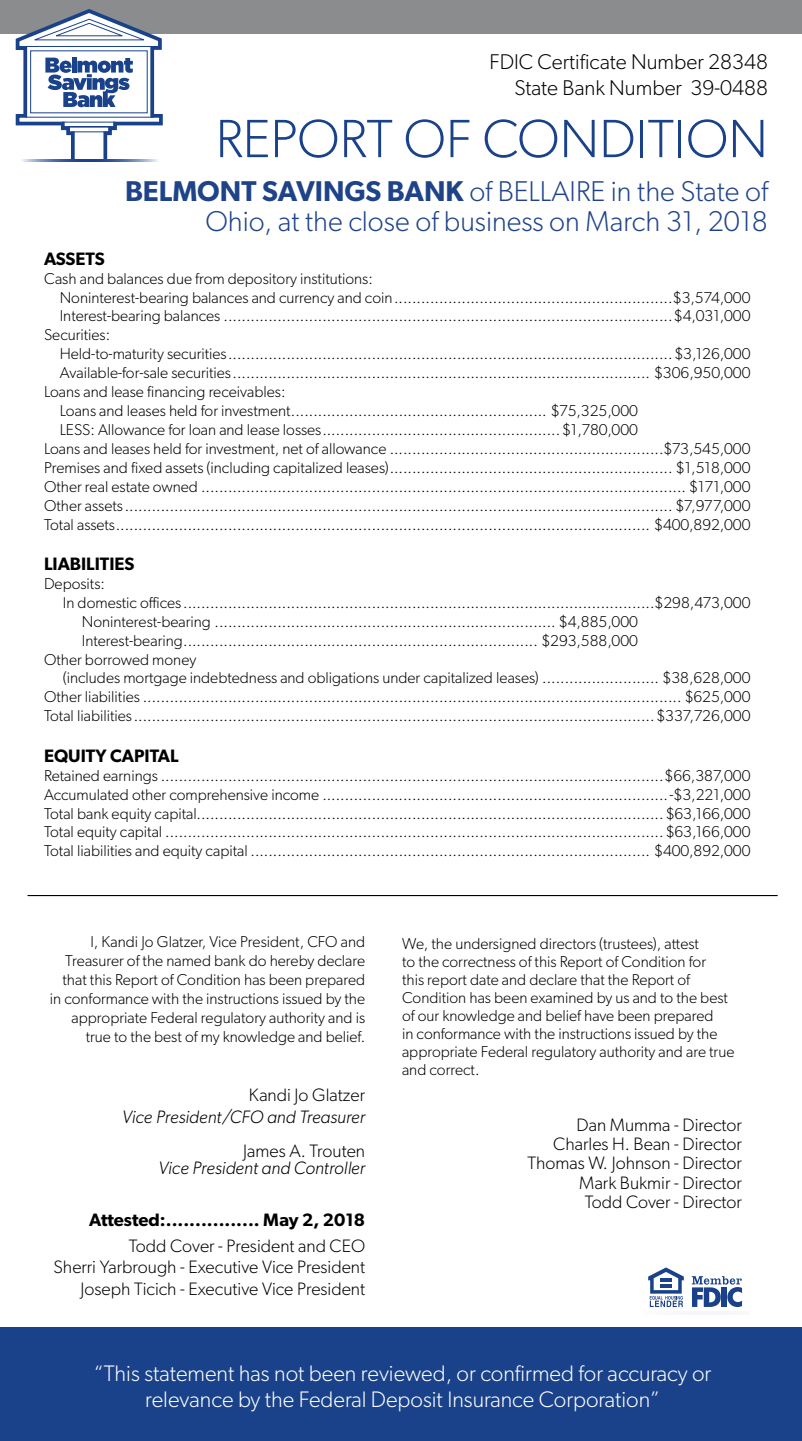
<style>
.page{position:relative;width:802px;height:1441px;background:#fff}
.page>*{position:absolute;margin:0;border:0;box-sizing:border-box;transform-origin:0 0}
.t1{font:300 54px "Gibson";color:#1a428a}
.t2{font:300 28.57px/29.9px "Gibson";color:#1f4388;text-align:right}
.t3{font:300 22.5px/26.1px "Gibson";color:#fff;text-align:center}
.t4{font:300 21.38px/25.7px "Gibson";color:#000;text-align:right}
.t5{font:300 18px/19.3px "Gibson";color:#000;text-align:right}
.t6{font:600 18px "Gibson";color:#000}
.t7{font:italic 300 18px "Gibson";color:#000}
.t8{font:300 15.75px/18.9px "Gibson";color:#000;text-align:justify}
.s1{font-weight:600}
</style>
<div class="page">
<div style="left:0;top:0;width:802px;height:34px;background:#8a8c8e"></div>
<svg style="left:15px;top:9px;width:148px;height:150px"></svg>
<svg style="left:22px;top:159px;width:136px;height:3px"></svg>
<hr style="left:28px;top:894px;width:750px;height:2px;background:#000">
<div style="left:0;top:1327px;width:802px;height:113px;background:#1a428a"></div>
<hr style="left:642px;top:1311px;width:107px;height:2px;background:#f5f7fa">
<svg style="left:648px;top:1267px;width:36px;height:39px"></svg>
<svg style="left:692px;top:1276px;width:50px;height:30px"></svg>
<div style="left:721px;top:1287px;width:6px;height:19px;background:#1a428a"></div>
<h3 class="t4" style="left:490px;top:49px;width:280px">FDIC Certificate Number 28348<br>State Bank Number 39-0488</h3>
<h1 class="t1" style="left:216px;top:106px;width:554px">REPORT OF CONDITION</h1>
<h2 class="t2" style="left:125px;top:176px;width:644px"><span class="s1">BELMONT SAVINGS BANK</span> of BELLAIRE in the State of<br>Ohio, at the close of business on March 31, 2018</h2>
<p class="t6" style="left:44px;top:248px;width:62px">ASSETS</p>
<p class="t8" style="left:44px;top:268px;width:330px">Cash and balances due from depository institutions:</p>
<p class="t8" style="left:60px;top:287px;width:692px">Noninterest-bearing balances and currency and coin..............................................................$3,574,000</p>
<p class="t8" style="left:60px;top:306px;width:692px">Interest-bearing balances ....................................................................................................$4,031,000</p>
<p class="t8" style="left:44px;top:325px;width:68px">Securities:</p>
<p class="t8" style="left:60px;top:344px;width:692px">Held-to-maturity securities...................................................................................................$3,126,000</p>
<p class="t8" style="left:60px;top:363px;width:692px">Available-for-sale securities............................................................................................. $306,950,000</p>
<p class="t8" style="left:44px;top:382px;width:243px">Loans and lease financing receivables:</p>
<p class="t8" style="left:60px;top:401px;width:580px">Loans and leases held for investment......................................................... $75,325,000</p>
<p class="t8" style="left:60px;top:420px;width:580px">LESS: Allowance for loan and lease losses.....................................................$1,780,000</p>
<p class="t8" style="left:44px;top:439px;width:708px">Loans and leases held for investment, net of allowance .............................................................$73,545,000</p>
<p class="t8" style="left:44px;top:457px;width:708px">Premises and fixed assets (including capitalized leases)............................................................... $1,518,000</p>
<p class="t8" style="left:44px;top:476px;width:708px">Other real estate owned ............................................................................................................ $171,000</p>
<p class="t8" style="left:44px;top:495px;width:708px">Other assets.......................................................................................................................... $7,977,000</p>
<p class="t8" style="left:44px;top:514px;width:708px">Total assets....................................................................................................................... $400,892,000</p>
<p class="t6" style="left:44px;top:553px;width:92px">LIABILITIES</p>
<p class="t8" style="left:44px;top:574px;width:62px">Deposits:</p>
<p class="t8" style="left:63px;top:592px;width:689px">In domestic offices.........................................................................................................$298,473,000</p>
<p class="t8" style="left:82px;top:611px;width:558px">Noninterest-bearing ............................................................................ $4,885,000</p>
<p class="t8" style="left:82px;top:630px;width:558px">Interest-bearing............................................................................... $293,588,000</p>
<p class="t8" style="left:44px;top:649px;width:154px">Other borrowed money</p>
<p class="t8" style="left:63px;top:668px;width:689px">(includes mortgage indebtedness and obligations under capitalized leases) .......................... $38,628,000</p>
<p class="t8" style="left:44px;top:687px;width:708px">Other liabilities ........................................................................................................................ $625,000</p>
<p class="t8" style="left:44px;top:706px;width:708px">Total liabilities....................................................................................................................$337,726,000</p>
<p class="t6" style="left:44px;top:744px;width:136px">EQUITY CAPITAL</p>
<p class="t8" style="left:44px;top:765px;width:708px">Retained earnings ................................................................................................................$66,387,000<br>Accumulated other comprehensive income .............................................................................-$3,221,000<br>Total bank equity capital........................................................................................................ $63,166,000<br>Total equity capital ............................................................................................................... $63,166,000<br>Total liabilities and equity capital ......................................................................................... $400,892,000</p>
<p class="t8" style="left:50px;top:932px;width:317px;text-align:right">I, Kandi Jo Glatzer, Vice President, CFO and Treasurer of the named bank do hereby declare that this Report of Condition has been prepared in conformance with the instructions issued by the appropriate Federal regulatory authority and is true to the best of my knowledge and belief.</p>
<p class="t5" style="left:249px;top:1085px;width:118px">Kandi Jo Glatzer</p>
<p class="t7" style="left:122px;top:1105px;width:245px">Vice President/CFO and Treasurer</p>
<p class="t5" style="left:243px;top:1140px;width:123px">James A. Trouten</p>
<p class="t7" style="left:159px;top:1157px;width:208px">Vice President and Controller</p>
<p class="t6" style="left:89px;top:1208px;width:277px">Attested:................ May 2, 2018</p>
<p class="t5" style="left:54px;top:1234px;width:313px;line-height:21.6px">Todd Cover - President and CEO<br>Sherri Yarbrough - Executive Vice President<br>Joseph Ticich - Executive Vice President</p>
<p class="t8" style="left:402px;top:934px;width:334px;line-height:18px;text-align:left">We, the undersigned directors (trustees), attest<br>to the correctness of this Report of Condition for<br>this report date and declare that the Report of Condition has been examined by us and to the best of our knowledge and belief have been prepared<br>in conformance with the instructions issued by the appropriate Federal regulatory authority and are true and correct.</p>
<p class="t5" style="left:527px;top:1114px;width:216px">Dan Mumma - Director<br>Charles H. Bean - Director<br>Thomas W. Johnson - Director<br>Mark Bukmir - Director<br>Todd Cover - Director</p>
<h3 class="t3" style="left:94px;top:1359px;width:619px">“This statement has not been reviewed, or confirmed for accuracy or relevance by the Federal Deposit Insurance Corporation”</h3>
</div>
